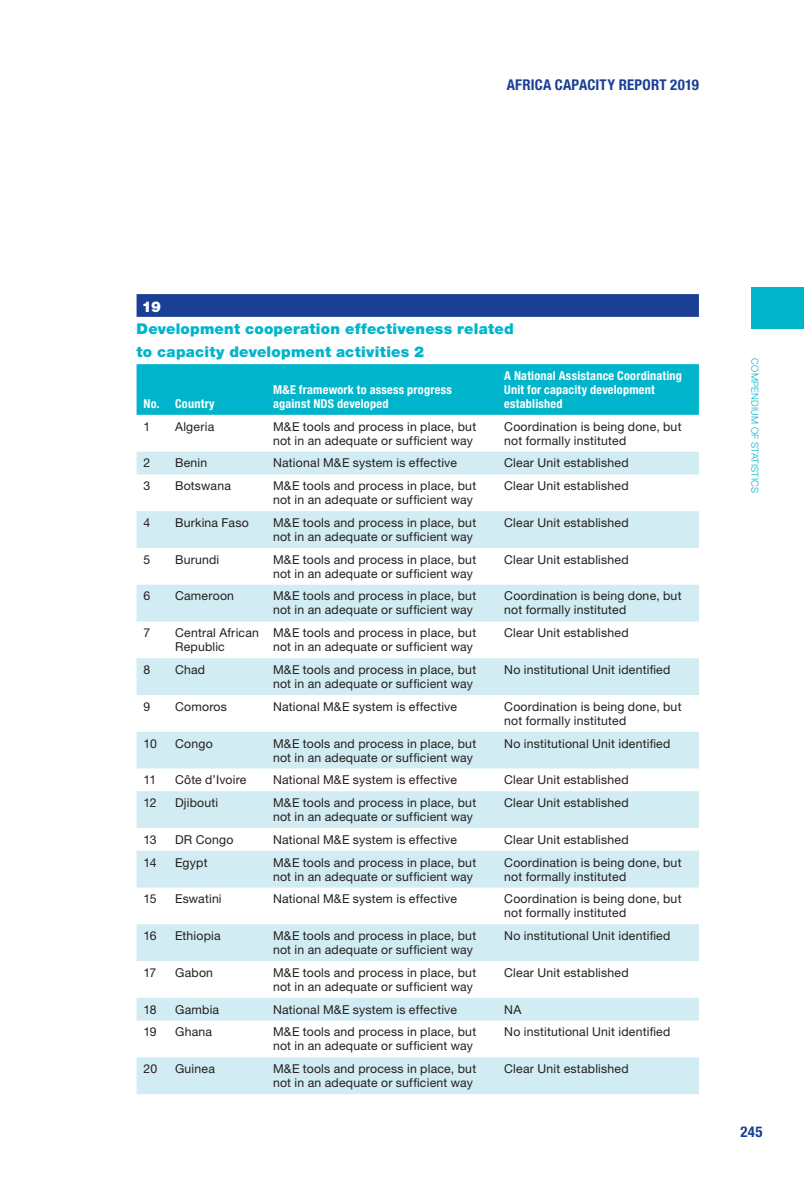
<style>
.page{position:relative;width:804px;height:1196px;background:#fff}
.page>*{position:absolute;margin:0;border:0;box-sizing:border-box;transform-origin:0 0}
.t1{font:900 14.88px/22.8px "Helvetica Neue LT Std";letter-spacing:.015em;color:#00b5cb}
.t2{font:700 condensed 14.88px "Helvetica Neue LT Std";letter-spacing:.015em;color:#1b3f94}
.t3{font:900 14.88px "Helvetica Neue LT Std";color:#fff}
.t4{font:12.25px/14px "Helvetica Neue LT Std";letter-spacing:.02em;color:#231f20}
.t5{font:700 condensed 12.25px/14px "Helvetica Neue LT Std";letter-spacing:.02em;color:#fff}
.t6{font:300 9.62px "Helvetica Neue LT Std";color:#00b5cb}
</style>
<div class="page">
<div style="left:751px;top:287px;width:53px;height:42px;background:#00b5cb"></div>
<div style="left:136px;top:294px;width:563px;height:23px;background:#1b3f94"></div>
<div style="left:136px;top:364px;width:563px;height:51px;background:#00b5cb"></div>
<svg style="left:136px;top:451px;width:563px;height:643px;fill:#d1ecf2"></svg>
<p class="t2" style="left:506px;top:76px;width:194px">AFRICA CAPACITY REPORT 2019</p>
<p class="t3" style="left:142px;top:297px;width:21px">19</p>
<p class="t1" style="left:136px;top:318px;width:378px">Development cooperation effectiveness related to capacity development activities 2</p>
<p class="t5" style="left:144px;top:396px;width:73px">No. Country</p>
<p class="t5" style="left:504px;top:368px;width:179px">A National Assistance Coordinating<br>Unit for capacity development established</p>
<p class="t5" style="left:273px;top:382px;width:180px">M&amp;E framework to assess progress against NDS developed</p>
<p class="t4" style="left:144px;top:419px;width:8px">1</p>
<p class="t4" style="left:175px;top:419px;width:41px">Algeria</p>
<p class="t4" style="left:273px;top:419px;width:204px">M&amp;E tools and process in place, but not in an adequate or sufficient way</p>
<p class="t4" style="left:504px;top:419px;width:179px">Coordination is being done, but not formally instituted</p>
<p class="t4" style="left:144px;top:456px;width:8px">2</p>
<p class="t4" style="left:175px;top:456px;width:34px">Benin</p>
<p class="t4" style="left:273px;top:456px;width:185px">National M&amp;E system is effective</p>
<p class="t4" style="left:504px;top:456px;width:126px">Clear Unit established</p>
<p class="t4" style="left:144px;top:478px;width:8px">3</p>
<p class="t4" style="left:175px;top:478px;width:57px">Botswana</p>
<p class="t4" style="left:273px;top:478px;width:204px">M&amp;E tools and process in place, but not in an adequate or sufficient way</p>
<p class="t4" style="left:504px;top:478px;width:126px">Clear Unit established</p>
<p class="t4" style="left:144px;top:515px;width:8px">4</p>
<p class="t4" style="left:175px;top:515px;width:75px">Burkina Faso</p>
<p class="t4" style="left:273px;top:515px;width:204px">M&amp;E tools and process in place, but not in an adequate or sufficient way</p>
<p class="t4" style="left:504px;top:515px;width:126px">Clear Unit established</p>
<p class="t4" style="left:144px;top:552px;width:8px">5</p>
<p class="t4" style="left:175px;top:552px;width:46px">Burundi</p>
<p class="t4" style="left:273px;top:552px;width:204px">M&amp;E tools and process in place, but not in an adequate or sufficient way</p>
<p class="t4" style="left:504px;top:552px;width:126px">Clear Unit established</p>
<p class="t4" style="left:144px;top:589px;width:8px">6</p>
<p class="t4" style="left:175px;top:589px;width:60px">Cameroon</p>
<p class="t4" style="left:273px;top:589px;width:204px">M&amp;E tools and process in place, but not in an adequate or sufficient way</p>
<p class="t4" style="left:504px;top:589px;width:179px">Coordination is being done, but not formally instituted</p>
<p class="t4" style="left:144px;top:625px;width:8px">7</p>
<p class="t4" style="left:175px;top:625px;width:85px">Central African<br>Republic</p>
<p class="t4" style="left:273px;top:625px;width:204px">M&amp;E tools and process in place, but not in an adequate or sufficient way</p>
<p class="t4" style="left:504px;top:625px;width:126px">Clear Unit established</p>
<p class="t4" style="left:144px;top:662px;width:8px">8</p>
<p class="t4" style="left:175px;top:662px;width:32px">Chad</p>
<p class="t4" style="left:273px;top:662px;width:204px">M&amp;E tools and process in place, but not in an adequate or sufficient way</p>
<p class="t4" style="left:504px;top:662px;width:168px">No institutional Unit identified</p>
<p class="t4" style="left:144px;top:699px;width:8px">9</p>
<p class="t4" style="left:175px;top:699px;width:53px">Comoros</p>
<p class="t4" style="left:273px;top:699px;width:185px">National M&amp;E system is effective</p>
<p class="t4" style="left:504px;top:699px;width:179px">Coordination is being done, but not formally instituted</p>
<p class="t4" style="left:144px;top:736px;width:15px">10</p>
<p class="t4" style="left:175px;top:736px;width:39px">Congo</p>
<p class="t4" style="left:273px;top:736px;width:204px">M&amp;E tools and process in place, but not in an adequate or sufficient way</p>
<p class="t4" style="left:504px;top:736px;width:168px">No institutional Unit identified</p>
<p class="t4" style="left:144px;top:772px;width:14px">11</p>
<p class="t4" style="left:175px;top:772px;width:73px">Côte d’Ivoire</p>
<p class="t4" style="left:273px;top:772px;width:185px">National M&amp;E system is effective</p>
<p class="t4" style="left:504px;top:772px;width:126px">Clear Unit established</p>
<p class="t4" style="left:144px;top:795px;width:15px">12</p>
<p class="t4" style="left:175px;top:795px;width:45px">Djibouti</p>
<p class="t4" style="left:273px;top:795px;width:204px">M&amp;E tools and process in place, but not in an adequate or sufficient way</p>
<p class="t4" style="left:504px;top:795px;width:126px">Clear Unit established</p>
<p class="t4" style="left:144px;top:832px;width:15px">13</p>
<p class="t4" style="left:175px;top:832px;width:60px">DR Congo</p>
<p class="t4" style="left:273px;top:832px;width:185px">National M&amp;E system is effective</p>
<p class="t4" style="left:504px;top:832px;width:126px">Clear Unit established</p>
<p class="t4" style="left:144px;top:855px;width:15px">14</p>
<p class="t4" style="left:175px;top:855px;width:34px">Egypt</p>
<p class="t4" style="left:273px;top:855px;width:204px">M&amp;E tools and process in place, but not in an adequate or sufficient way</p>
<p class="t4" style="left:504px;top:855px;width:179px">Coordination is being done, but not formally instituted</p>
<p class="t4" style="left:144px;top:891px;width:15px">15</p>
<p class="t4" style="left:175px;top:891px;width:48px">Eswatini</p>
<p class="t4" style="left:273px;top:891px;width:185px">National M&amp;E system is effective</p>
<p class="t4" style="left:504px;top:891px;width:179px">Coordination is being done, but not formally instituted</p>
<p class="t4" style="left:144px;top:928px;width:15px">16</p>
<p class="t4" style="left:175px;top:928px;width:47px">Ethiopia</p>
<p class="t4" style="left:273px;top:928px;width:204px">M&amp;E tools and process in place, but not in an adequate or sufficient way</p>
<p class="t4" style="left:504px;top:928px;width:168px">No institutional Unit identified</p>
<p class="t4" style="left:144px;top:965px;width:14px">17</p>
<p class="t4" style="left:175px;top:965px;width:39px">Gabon</p>
<p class="t4" style="left:273px;top:965px;width:204px">M&amp;E tools and process in place, but not in an adequate or sufficient way</p>
<p class="t4" style="left:504px;top:965px;width:126px">Clear Unit established</p>
<p class="t4" style="left:144px;top:1002px;width:15px">18</p>
<p class="t4" style="left:175px;top:1002px;width:46px">Gambia</p>
<p class="t4" style="left:273px;top:1002px;width:185px">National M&amp;E system is effective</p>
<p class="t4" style="left:504px;top:1002px;width:19px">NA</p>
<p class="t4" style="left:144px;top:1024px;width:15px">19</p>
<p class="t4" style="left:175px;top:1024px;width:39px">Ghana</p>
<p class="t4" style="left:273px;top:1024px;width:204px">M&amp;E tools and process in place, but not in an adequate or sufficient way</p>
<p class="t4" style="left:504px;top:1024px;width:168px">No institutional Unit identified</p>
<p class="t4" style="left:144px;top:1061px;width:15px">20</p>
<p class="t4" style="left:175px;top:1061px;width:41px">Guinea</p>
<p class="t4" style="left:273px;top:1061px;width:204px">M&amp;E tools and process in place, but not in an adequate or sufficient way</p>
<p class="t4" style="left:504px;top:1061px;width:126px">Clear Unit established</p>
<p class="t6" style="left:760px;top:358px;width:136px;rotate:90deg">Compendiumofstatistics</p>
<p class="t2" style="left:740px;top:1122px;width:24px">245</p>
</div>
